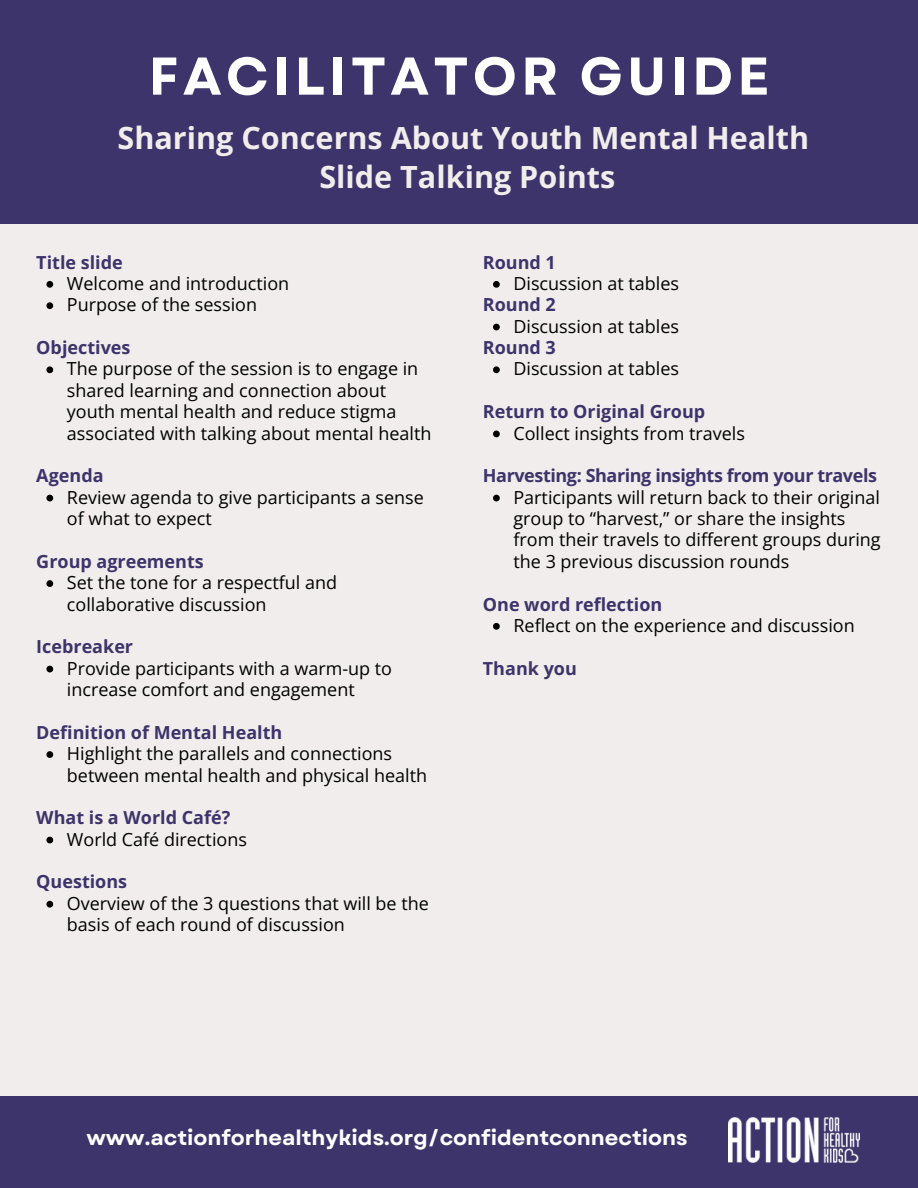
<style>
.page{position:relative;width:918px;height:1188px;background:#f1edec}
.page>*{position:absolute;margin:0;border:0;box-sizing:border-box;transform-origin:0 0}
.t1{font:700 53.1px "Garet";letter-spacing:.08em;color:#fff}
.t2{font:700 30.6px/39.3px "Open Sans";color:#f1edec;text-align:center}
.t3{font:700 21px "Garet";color:#fff}
.t4{font:18px/21.3px "Open Sans";color:#000}
.t5{font:700 18px "Open Sans";color:#3c346a}
.t6{font:700 18px "Open Sans";letter-spacing:-.025em;color:#3c346a}
</style>
<div class="page">
<div style="left:0;top:1096px;width:918px;height:92px;background:#3c346a"></div>
<img style="left:729px;top:1117px;width:130px;height:45px">
<svg style="left:46px;top:281px;width:7px;height:7px"></svg>
<svg style="left:46px;top:302px;width:7px;height:7px"></svg>
<svg style="left:46px;top:366px;width:7px;height:7px"></svg>
<svg style="left:46px;top:495px;width:7px;height:6px"></svg>
<svg style="left:46px;top:580px;width:7px;height:7px"></svg>
<svg style="left:46px;top:666px;width:7px;height:6px"></svg>
<svg style="left:46px;top:751px;width:7px;height:7px"></svg>
<svg style="left:46px;top:837px;width:7px;height:6px"></svg>
<svg style="left:46px;top:901px;width:7px;height:7px"></svg>
<div style="left:0;top:0;width:918px;height:224px;background:#3c346a"></div>
<svg style="left:493px;top:281px;width:7px;height:7px"></svg>
<svg style="left:493px;top:324px;width:7px;height:6px"></svg>
<svg style="left:493px;top:366px;width:7px;height:7px"></svg>
<svg style="left:493px;top:431px;width:7px;height:6px"></svg>
<svg style="left:493px;top:495px;width:7px;height:6px"></svg>
<svg style="left:493px;top:623px;width:7px;height:7px"></svg>
<h4 class="t1" style="left:149px;top:38px;width:622px">FACILITATOR GUIDE</h4>
<p class="t2" style="left:118px;top:117px;width:693px">Sharing Concerns About Youth Mental Health<br>Slide Talking Points</p>
<h2 class="t5" style="left:36px;top:249px;width:88px">Title slide</h2>
<h4 class="t4" style="left:67px;top:272px;width:224px">Welcome and introduction</h4>
<p class="t4" style="left:67px;top:294px;width:192px">Purpose of the session</p>
<p class="t5" style="left:36px;top:335px;width:96px">Objectives</p>
<h4 class="t4" style="left:67px;top:358px;width:366px">The purpose of the session is to engage in shared learning and connection about youth mental health and reduce stigma associated with talking about mental health</h4>
<p class="t5" style="left:36px;top:463px;width:69px">Agenda</p>
<h4 class="t4" style="left:67px;top:486px;width:358px">Review agenda to give participants a sense of what to expect</h4>
<p class="t5" style="left:36px;top:549px;width:169px">Group agreements</p>
<h4 class="t4" style="left:67px;top:572px;width:272px">Set the tone for a respectful and collaborative discussion</h4>
<p class="t5" style="left:36px;top:634px;width:98px">Icebreaker</p>
<h4 class="t4" style="left:67px;top:657px;width:327px">Provide participants with a warm-up to increase comfort and engagement</h4>
<p class="t5" style="left:36px;top:720px;width:248px">Definition of Mental Health</p>
<h4 class="t4" style="left:67px;top:743px;width:362px">Highlight the parallels and connections between mental health and physical health</h4>
<p class="t5" style="left:36px;top:805px;width:195px">What is a World Café?</p>
<h4 class="t4" style="left:67px;top:828px;width:182px">World Café directions</h4>
<p class="t5" style="left:36px;top:869px;width:92px">Questions</p>
<h4 class="t4" style="left:67px;top:892px;width:364px">Overview of the 3 questions that will be the basis of each round of discussion</h4>
<h4 class="t5" style="left:483px;top:249px;width:74px">Round 1</h4>
<p class="t4" style="left:513px;top:272px;width:167px">Discussion at tables</p>
<h4 class="t5" style="left:483px;top:292px;width:74px">Round 2</h4>
<p class="t4" style="left:513px;top:315px;width:167px">Discussion at tables</p>
<h4 class="t5" style="left:483px;top:335px;width:74px">Round 3</h4>
<p class="t4" style="left:513px;top:358px;width:167px">Discussion at tables</p>
<h4 class="t5" style="left:483px;top:399px;width:224px">Return to Original Group</h4>
<p class="t4" style="left:513px;top:422px;width:233px">Collect insights from travels</p>
<p class="t6" style="left:483px;top:463px;width:396px">Harvesting: Sharing insights from your travels</p>
<h4 class="t4" style="left:513px;top:486px;width:369px">Participants will return back to their original group to “harvest,” or share the insights from their travels to different groups during the 3 previous discussion rounds</h4>
<p class="t5" style="left:483px;top:591px;width:181px">One word reflection</p>
<h4 class="t4" style="left:513px;top:614px;width:343px">Reflect on the experience and discussion</h4>
<p class="t5" style="left:483px;top:655px;width:95px">Thank you</p>
<p class="t3" style="left:86px;top:1123px;width:603px">www.actionforhealthykids.org/confidentconnections</p>
</div>
